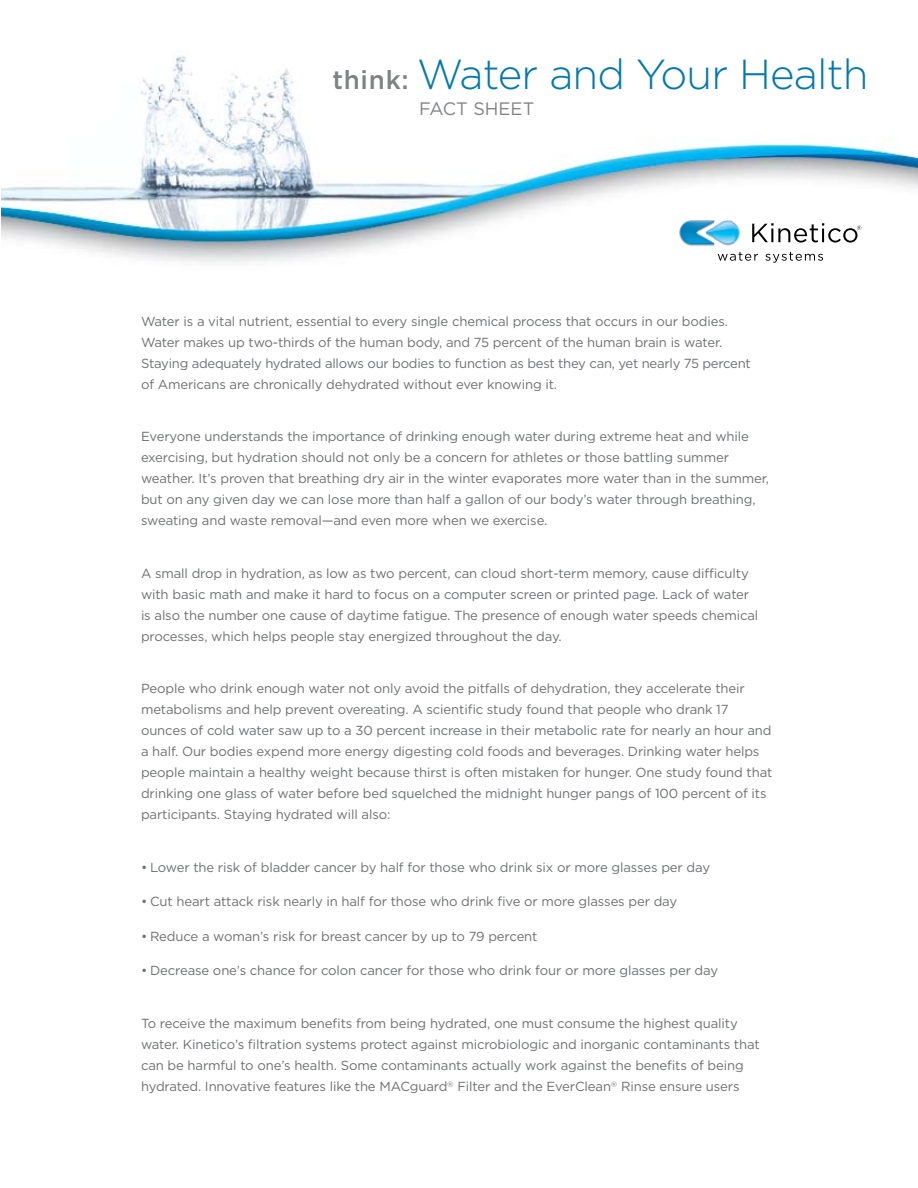
<style>
.page{position:relative;width:918px;height:1188px;background:#fff}
.page>*{position:absolute;margin:0;border:0;box-sizing:border-box;transform-origin:0 0}
.t1{font:300 42px "Gotham";letter-spacing:-.02em;color:#0078ae}
.t2{font:18px "Gotham";color:#808285}
.t3{font:13.2px/21px "Gotham";letter-spacing:-.01em;color:#6d6f71}
.s1{font-weight:500;font-size:26.1px;color:#808285}
</style>
<div class="page">
<img style="left:1px;top:55px;width:917px;height:207px">
<img style="left:677px;top:217px;width:66px;height:32px">
<svg style="left:752px;top:223px;width:109px;height:20px"></svg>
<svg style="left:718px;top:252px;width:40px;height:9px"></svg>
<svg style="left:765px;top:252px;width:58px;height:11px"></svg>
<h1 class="t1" style="left:332px;top:51px;width:538px"><span class="s1">think:</span> Water and Your Health</h1>
<h2 class="t2" style="left:419px;top:98px;width:117px">FACT SHEET</h2>
<p class="t3" style="left:141px;top:311px;width:611px">Water is a vital nutrient, essential to every single chemical process that occurs in our bodies.<br>Water makes up two-thirds of the human body, and 75 percent of the human brain is water.<br>Staying adequately hydrated allows our bodies to function as best they can, yet nearly 75 percent of Americans are chronically dehydrated without ever knowing it.</p>
<p class="t3" style="left:141px;top:426px;width:629px">Everyone understands the importance of drinking enough water during extreme heat and while exercising, but hydration should not only be a concern for athletes or those battling summer weather. It’s proven that breathing dry air in the winter evaporates more water than in the summer, but on any given day we can lose more than half a gallon of our body’s water through breathing, sweating and waste removal—and even more when we exercise.</p>
<p class="t3" style="left:141px;top:563px;width:619px">A small drop in hydration, as low as two percent, can cloud short-term memory, cause difficulty with basic math and make it hard to focus on a computer screen or printed page. Lack of water is also the number one cause of daytime fatigue. The presence of enough water speeds chemical processes, which helps people stay energized throughout the day.</p>
<p class="t3" style="left:141px;top:678px;width:633px">People who drink enough water not only avoid the pitfalls of dehydration, they accelerate their metabolisms and help prevent overeating. A scientific study found that people who drank 17 ounces of cold water saw up to a 30 percent increase in their metabolic rate for nearly an hour and a half. Our bodies expend more energy digesting cold foods and beverages. Drinking water helps people maintain a healthy weight because thirst is often mistaken for hunger. One study found that drinking one glass of water before bed squelched the midnight hunger pangs of 100 percent of its participants. Staying hydrated will also:</p>
<p class="t3" style="left:141px;top:857px;width:571px">• Lower the risk of bladder cancer by half for those who drink six or more glasses per day</p>
<p class="t3" style="left:141px;top:891px;width:538px">• Cut heart attack risk nearly in half for those who drink five or more glasses per day</p>
<p class="t3" style="left:141px;top:926px;width:398px">• Reduce a woman’s risk for breast cancer by up to 79 percent</p>
<p class="t3" style="left:141px;top:960px;width:579px">• Decrease one’s chance for colon cancer for those who drink four or more glasses per day</p>
<p class="t3" style="left:141px;top:1013px;width:620px">To receive the maximum benefits from being hydrated, one must consume the highest quality water. Kinetico’s filtration systems protect against microbiologic and inorganic contaminants that can be harmful to one’s health. Some contaminants actually work against the benefits of being hydrated. Innovative features like the MACguard<sup>®</sup> Filter and the EverClean<sup>®</sup> Rinse ensure users</p>
</div>
